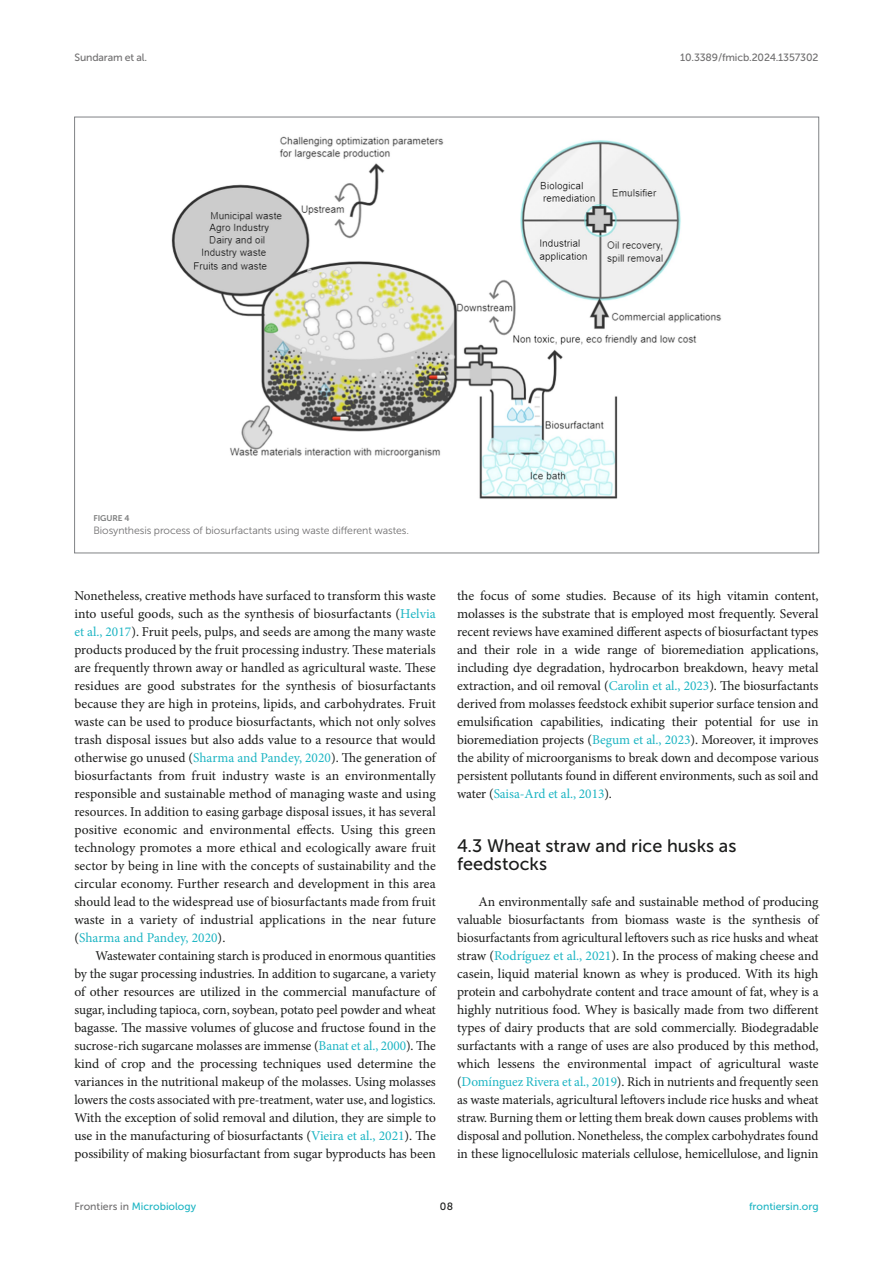
<style>
.page{position:relative;width:893px;height:1263px;background:#fff}
.page>*{position:absolute;margin:0;border:0;box-sizing:border-box;transform-origin:0 0}
.HEAD_2{font:18px/18px "Museo Sans 500";color:#1b1c1b}
.TEXT_FLUSH{font:13.5px/18px "Minion Pro";letter-spacing:-.005em;color:#1b1c1b;text-align:justify}
.TEXT{font:13.5px/18px "Minion Pro";letter-spacing:-.005em;color:#1b1c1b;text-align:justify}
.FIG_LEG{font:10.5px "Museo Sans 300";letter-spacing:-.01em;color:#706f70}
.t1{font:10.5px "Museo Sans 500";letter-spacing:-.015em;color:#706f70}
.t2{font:10.5px "Museo Sans 500";color:#1db5c3}
.t3{font:10.5px "Museo Sans 500";color:#1b1c1b}
.FIG_HD{font:8.25px "Museo Sans 700";letter-spacing:-.01em;color:#7e7f7f}
.s1{color:#1db5c3}
.s2{color:#706f70}
</style>
<div class="page">
<img style="left:171px;top:136px;width:551px;height:363px">
<p class="t1" style="left:74px;top:51px;width:74px">Sundaram et al.</p>
<p class="t1" style="left:680px;top:51px;width:140px">10.3389/fmicb.2024.1357302</p>
<p class="FIG_HD" style="left:94px;top:513px;width:37px">FIGURE 4</p>
<p class="FIG_LEG" style="left:94px;top:525px;width:317px">Biosynthesis process of biosurfactants using waste different wastes.</p>
<p class="TEXT_FLUSH" style="left:74px;top:587px;width:363px">Nonetheless, creative methods have surfaced to transform this waste into useful goods, such as the synthesis of biosurfactants (<span class="s1">Helvia et al., 2017</span>). Fruit peels, pulps, and seeds are among the many waste products produced by the fruit processing industry. These materials are frequently thrown away or handled as agricultural waste. These residues are good substrates for the synthesis of biosurfactants because they are high in proteins, lipids, and carbohydrates. Fruit waste can be used to produce biosurfactants, which not only solves trash disposal issues but also adds value to a resource that would otherwise go unused (<span class="s1">Sharma and Pandey, 2020</span>). The generation of biosurfactants from fruit industry waste is an environmentally responsible and sustainable method of managing waste and using resources. In addition to easing garbage disposal issues, it has several positive economic and environmental effects. Using this green technology promotes a more ethical and ecologically aware fruit sector by being in line with the concepts of sustainability and the circular economy. Further research and development in this area should lead to the widespread use of biosurfactants made from fruit waste in a variety of industrial applications in the near future (<span class="s1">Sharma and Pandey, 2020</span>).</p>
<p class="TEXT" style="left:74px;top:947px;width:363px;text-indent:21px">Wastewater containing starch is produced in enormous quantities by the sugar processing industries. In addition to sugarcane, a variety of other resources are utilized in the commercial manufacture of sugar, including tapioca, corn, soybean, potato peel powder and wheat bagasse. The massive volumes of glucose and fructose found in the sucrose-rich sugarcane molasses are immense (<span class="s1">Banat et al., 2000</span>). The kind of crop and the processing techniques used determine the variances in the nutritional makeup of the molasses. Using molasses lowers the costs associated with pre-treatment, water use, and logistics.<br>With the exception of solid removal and dilution, they are simple to use in the manufacturing of biosurfactants (<span class="s1">Vieira et al., 2021</span>). The possibility of making biosurfactant from sugar byproducts has been</p>
<p class="TEXT" style="left:457px;top:587px;width:363px">the focus of some studies. Because of its high vitamin content, molasses is the substrate that is employed most frequently. Several recent reviews have examined different aspects of biosurfactant types and their role in a wide range of bioremediation applications, including dye degradation, hydrocarbon breakdown, heavy metal extraction, and oil removal (<span class="s1">Carolin et al., 2023</span>). The biosurfactants derived from molasses feedstock exhibit superior surface tension and emulsification capabilities, indicating their potential for use in bioremediation projects (<span class="s1">Begum et al., 2023</span>). Moreover, it improves the ability of microorganisms to break down and decompose various persistent pollutants found in different environments, such as soil and water (<span class="s1">Saisa-Ard et al., 2013</span>).</p>
<p class="HEAD_2" style="left:457px;top:837px;width:281px">4.3 Wheat straw and rice husks as feedstocks</p>
<p class="TEXT_FLUSH" style="left:457px;top:893px;width:363px;text-indent:21px">An environmentally safe and sustainable method of producing valuable biosurfactants from biomass waste is the synthesis of biosurfactants from agricultural leftovers such as rice husks and wheat straw (<span class="s1">Rodríguez et al., 2021</span>). In the process of making cheese and casein, liquid material known as whey is produced. With its high protein and carbohydrate content and trace amount of fat, whey is a highly nutritious food. Whey is basically made from two different types of dairy products that are sold commercially. Biodegradable surfactants with a range of uses are also produced by this method, which lessens the environmental impact of agricultural waste (<span class="s1">Domínguez Rivera et al., 2019</span>). Rich in nutrients and frequently seen as waste materials, agricultural leftovers include rice husks and wheat straw. Burning them or letting them break down causes problems with disposal and pollution. Nonetheless, the complex carbohydrates found in these lignocellulosic materials cellulose, hemicellulose, and lignin</p>
<p class="t2" style="left:74px;top:1200px;width:123px"><span class="s2">Frontiers in</span> Microbiology</p>
<p class="t3" style="left:440px;top:1200px;width:15px">08</p>
<p class="t2" style="left:749px;top:1200px;width:71px">frontiersin.org</p>
</div>
